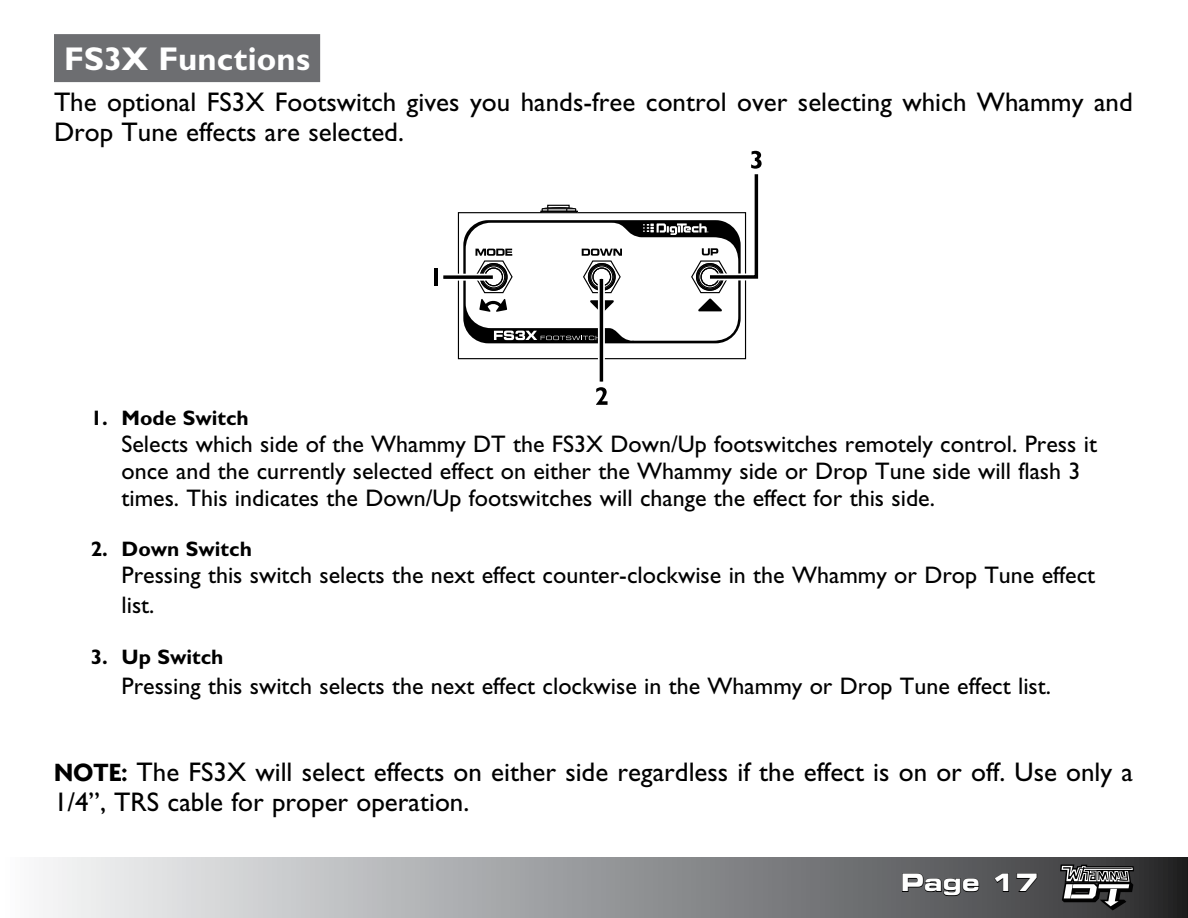
<style>
.page{position:relative;width:1188px;height:918px;background:#fff}
.page>*{position:absolute;margin:0;border:0;box-sizing:border-box;transform-origin:0 0}
.t1{font:700 33px "Gill Sans";letter-spacing:.005em;color:#fff}
.t2{font:27px/30px "Gill Sans";color:#000}
.t3{font:24px/27px "Gill Sans";color:#000}
.t4{font:700 expanded 24px "Square 721 BT";color:#fff}
.t5{font:700 21px "Gill Sans";color:#000}
.s1{font-family:"Agenda";font-weight:700}
</style>
<div class="page">
<div style="left:0;top:857px;width:1188px;height:61px;background:linear-gradient(to right,#fcfeff,#313234)"></div>
<svg style="left:1060px;top:864px;width:74px;height:46px"></svg>
<svg style="left:901px;top:872px;width:79px;height:25px;background:#48484a"></svg>
<svg style="left:993px;top:873px;width:17px;height:20px"></svg>
<svg style="left:1016px;top:873px;width:22px;height:20px"></svg>
<div style="left:54px;top:34px;width:266px;height:48px;background:#6d6e71"></div>
<div style="left:458px;top:212px;width:288px;height:147px;border:1px solid #000"></div>
<div style="left:428px;top:274px;width:65px;height:7px;background:#fff"></div>
<svg style="left:598px;top:343px;width:7px;height:39px"></svg>
<svg style="left:443px;top:275px;width:20px;height:4px"></svg>
<hr style="left:600px;top:279px;width:3px;height:103px;background:#000">
<svg style="left:596px;top:387px;width:12px;height:18px"></svg>
<hr style="left:434px;top:268px;width:4px;height:18px;background:#000">
<svg style="left:463px;top:151px;width:299px;height:192px"></svg>
<h1 class="t1" style="left:64px;top:39px;width:248px">FS3X Functions</h1>
<p class="t2" style="left:54px;top:87px;width:1080px">The optional FS3X Footswitch gives you hands-free control over selecting which Whammy and<br>Drop Tune effects are selected.</p>
<p class="t5" style="left:91px;top:406px;width:160px">1. Mode Switch</p>
<p class="t3" style="left:122px;top:431px;width:977px">Selects which side of the Whammy DT the FS3X Down/Up footswitches remotely control. Press it once and the currently selected effect on either the Whammy side or Drop Tune side will flash 3 times. This indicates the Down/Up footswitches will change the effect for this side.</p>
<p class="t5" style="left:91px;top:537px;width:163px">2. Down Switch</p>
<p class="t3" style="left:122px;top:560px;width:975px;line-height:30px">Pressing this switch selects the next effect counter-clockwise in the Whammy or Drop Tune effect list.</p>
<p class="t5" style="left:91px;top:644px;width:134px">3. Up Switch</p>
<p class="t3" style="left:122px;top:672px;width:931px">Pressing this switch selects the next effect clockwise in the Whammy or Drop Tune effect list.</p>
<p class="t2" style="left:54px;top:757px;width:1081px"><span class="s1">Note:</span> The FS3X will select effects on either side regardless if the effect is on or off. Use only a<br>1/4”, TRS cable for proper operation.</p>
<p class="t4" style="left:901px;top:868px;width:139px">Page 17</p>
</div>
